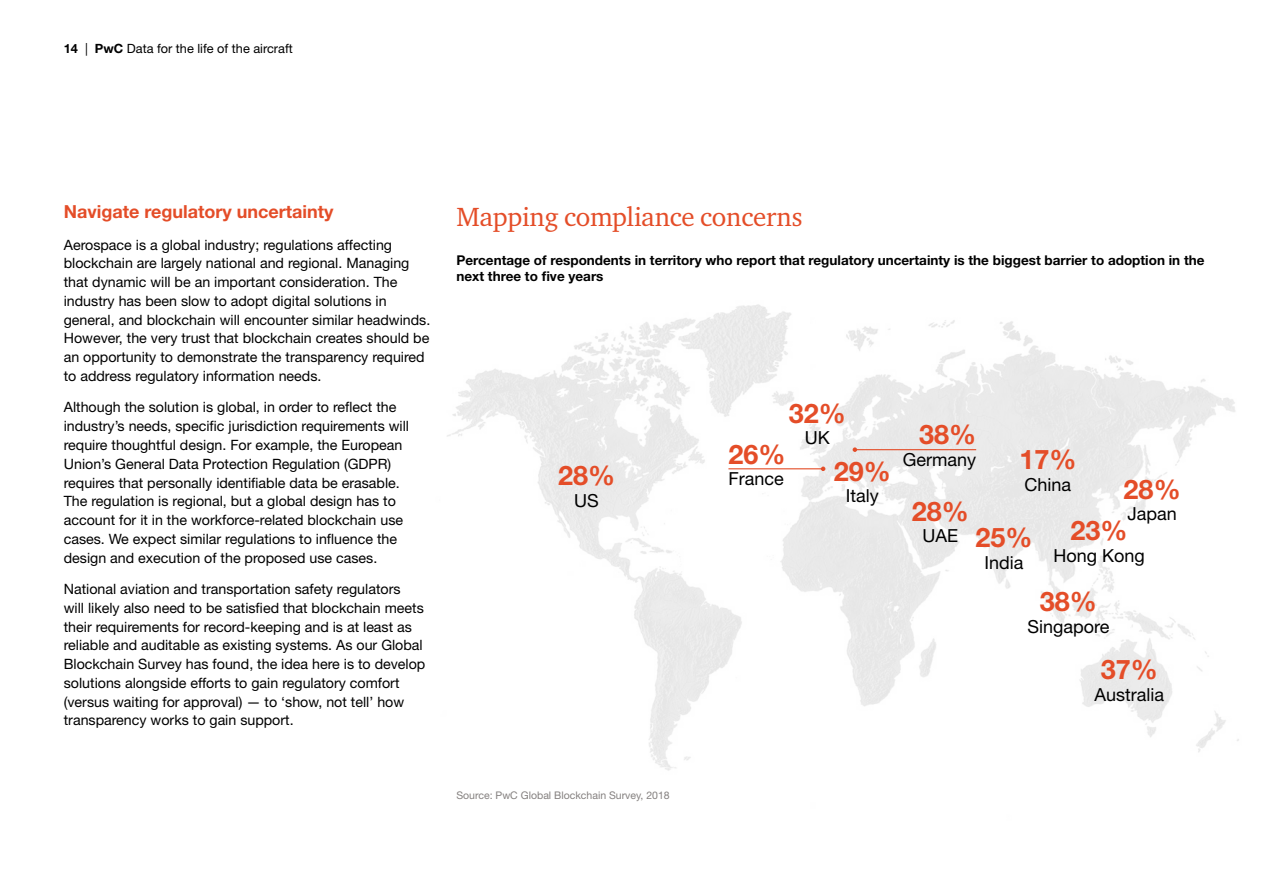
<style>
.page{position:relative;width:1263px;height:893px;background:#fff}
.page>*{position:absolute;margin:0;border:0;box-sizing:border-box;transform-origin:0 0}
.t1{font:700 27px "Helvetica Neue";color:#e44d28}
.t2{font:27px "Charter ITC";letter-spacing:-.01em;color:#e44d28}
.t3{font:18px "Helvetica Neue";color:#000}
.t4{font:700 18px "Helvetica Neue";color:#e44d28}
.t5{font:14.25px/18.8px "Helvetica Neue";color:#000}
.t6{font:700 13.5px/16.2px "Helvetica Neue";color:#000}
.t7{font:12.75px "Helvetica Neue";color:#000}
.t8{font:10.5px "Helvetica Neue";color:#84807f}
.s1{font-weight:700}
</style>
<div class="page">
<img style="left:447px;top:304px;width:792px;height:467px">
<hr style="left:728px;top:468px;width:95px;height:1px;background:#e44d28">
<svg style="left:821px;top:467px;width:4px;height:4px"></svg>
<hr style="left:855px;top:449px;width:121px;height:1px;background:#e44d28">
<svg style="left:853px;top:447px;width:4px;height:5px"></svg>
<p class="t7" style="left:64px;top:40px;width:231px"><span class="s1">14</span> | <span class="s1">PwC</span> Data for the life of the aircraft</p>
<p class="t4" style="left:64px;top:201px;width:271px">Navigate regulatory uncertainty</p>
<p class="t5" style="left:64px;top:235px;width:368px">Aerospace is a global industry; regulations affecting blockchain are largely national and regional. Managing that dynamic will be an important consideration. The industry has been slow to adopt digital solutions in general, and blockchain will encounter similar headwinds.<br>However, the very trust that blockchain creates should be an opportunity to demonstrate the transparency required to address regulatory information needs.</p>
<p class="t5" style="left:64px;top:398px;width:347px">Although the solution is global, in order to reflect the industry’s needs, specific jurisdiction requirements will require thoughtful design. For example, the European Union’s General Data Protection Regulation (GDPR) requires that personally identifiable data be erasable.<br>The regulation is regional, but a global design has to account for it in the workforce-related blockchain use cases. We expect similar regulations to influence the design and execution of the proposed use cases.</p>
<p class="t5" style="left:64px;top:579px;width:363px">National aviation and transportation safety regulators<br>will likely also need to be satisfied that blockchain meets their requirements for record-keeping and is at least as reliable and auditable as existing systems. As our Global Blockchain Survey has found, the idea here is to develop solutions alongside efforts to gain regulatory comfort (versus waiting for approval) — to ‘show, not tell’ how transparency works to gain support.</p>
<h1 class="t2" style="left:456px;top:199px;width:348px">Mapping compliance concerns</h1>
<p class="t6" style="left:456px;top:252px;width:750px">Percentage of respondents in territory who report that regulatory uncertainty is the biggest barrier to adoption in the next three to five years</p>
<h1 class="t1" style="left:558px;top:459px;width:59px">28%</h1>
<p class="t3" style="left:574px;top:490px;width:26px">US</p>
<p class="t8" style="left:456px;top:789px;width:215px">Source: PwC Global Blockchain Survey, 2018</p>
<h1 class="t1" style="left:789px;top:396px;width:59px">32%</h1>
<p class="t3" style="left:805px;top:427px;width:27px">UK</p>
<h1 class="t1" style="left:728px;top:437px;width:59px">26%</h1>
<p class="t3" style="left:728px;top:468px;width:57px">France</p>
<h1 class="t1" style="left:834px;top:454px;width:59px">29%</h1>
<p class="t3" style="left:846px;top:485px;width:34px">Italy</p>
<h1 class="t1" style="left:919px;top:418px;width:59px">38%</h1>
<p class="t3" style="left:903px;top:448px;width:75px">Germany</p>
<h1 class="t1" style="left:1019px;top:443px;width:59px">17%</h1>
<p class="t3" style="left:1024px;top:473px;width:48px">China</p>
<h1 class="t1" style="left:1123px;top:472px;width:59px">28%</h1>
<p class="t3" style="left:1127px;top:503px;width:51px">Japan</p>
<h1 class="t1" style="left:1070px;top:514px;width:59px">23%</h1>
<p class="t3" style="left:1053px;top:545px;width:93px">Hong Kong</p>
<h1 class="t1" style="left:912px;top:494px;width:59px">28%</h1>
<p class="t3" style="left:922px;top:525px;width:37px">UAE</p>
<h1 class="t1" style="left:975px;top:521px;width:59px">25%</h1>
<p class="t3" style="left:984px;top:552px;width:41px">India</p>
<h1 class="t1" style="left:1040px;top:585px;width:59px">38%</h1>
<p class="t3" style="left:1027px;top:615px;width:84px">Singapore</p>
<h1 class="t1" style="left:1101px;top:653px;width:59px">37%</h1>
<p class="t3" style="left:1094px;top:683px;width:71px">Australia</p>
</div>
